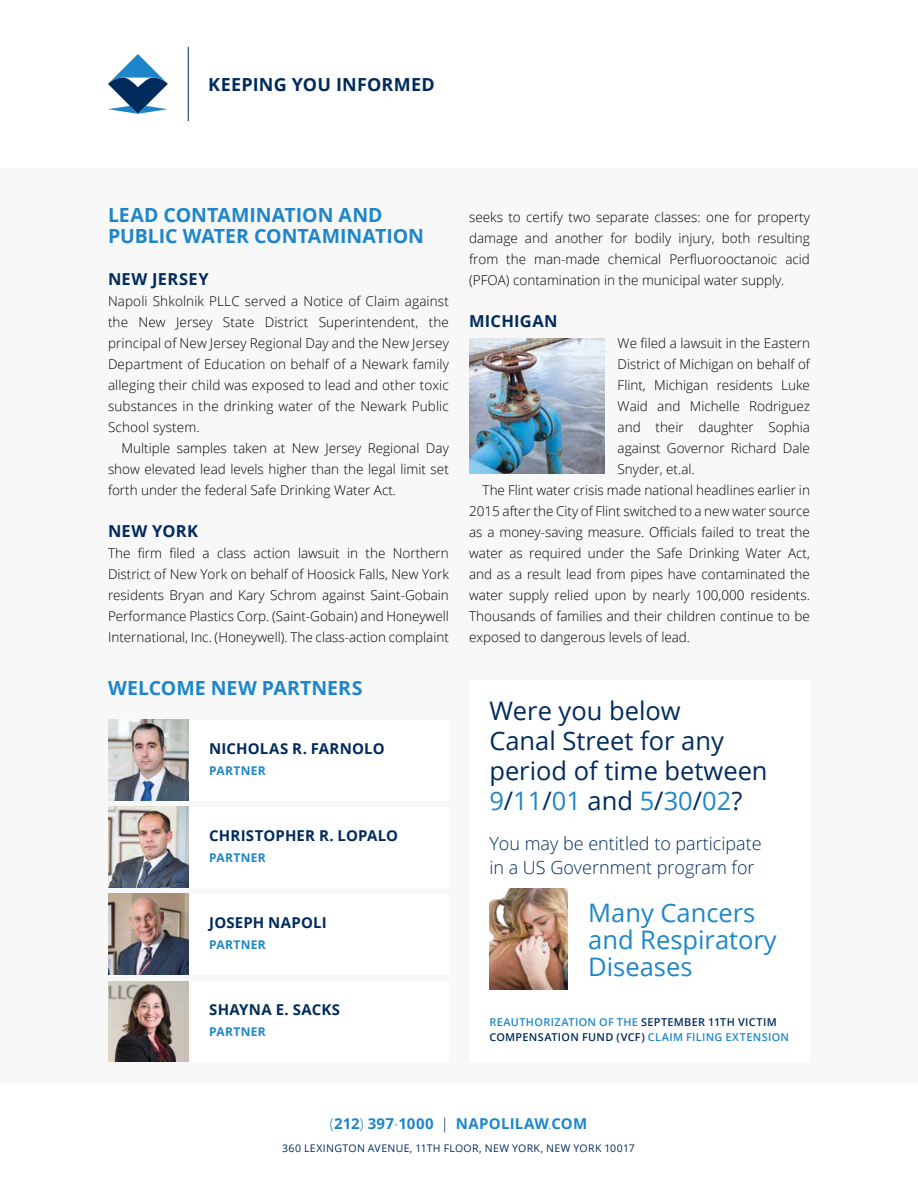
<style>
.page{position:relative;width:918px;height:1188px;background:#fff}
.page>*{position:absolute;margin:0;border:0;box-sizing:border-box;transform-origin:0 0}
.t1{font:25.5px/30px "Open Sans";color:#002b5c}
.t2{font:25.5px/27px "Open Sans";color:#1e86c8}
.t3{font:700 19.5px/21px "Open Sans";color:#1e86c8}
.t4{font:300 18px/24px "Open Sans";color:#002b5c}
.t5{font:700 18px "Open Sans";letter-spacing:.01em;color:#002b5c}
.t6{font:700 16.5px "Open Sans";letter-spacing:.015em;color:#002b5c}
.t7{font:700 15px "Open Sans";letter-spacing:.01em;color:#002b5c}
.t8{font:700 15px "Open Sans";letter-spacing:.015em;color:#1e86c8}
.t9{font:300 13.5px/21px "Open Sans";color:#000;text-align:justify}
.t10{font:700 12px "Open Sans";letter-spacing:.025em;color:#1e86c8}
.t11{font:600 10.8px/15px "Open Sans";letter-spacing:.03em;color:#1e86c8}
.t12{font:10.5px "Open Sans";letter-spacing:.035em;color:#002b5c}
.s1{color:#1e86c8}
.s2{color:#002b5c}
.s3{font-weight:300}
.s4{font-weight:300;font-stretch:condensed;color:#002b5c}
</style>
<div class="page">
<div style="left:0;top:168px;width:918px;height:915px;background:#f8f8f9"></div>
<svg style="left:108px;top:54px;width:60px;height:60px"></svg>
<hr style="left:188px;top:47px;width:1px;height:74px;background:#002b5c">
<img style="left:469px;top:339px;width:135px;height:135px">
<div style="left:469px;top:680px;width:341px;height:382px;background:#fff"></div>
<img style="left:489px;top:889px;width:79px;height:101px">
<div style="left:189px;top:720px;width:260px;height:81px;background:#fff"></div>
<div style="left:189px;top:807px;width:260px;height:81px;background:#fff"></div>
<div style="left:189px;top:894px;width:260px;height:81px;background:#fff"></div>
<div style="left:189px;top:981px;width:260px;height:81px;background:#fff"></div>
<img style="left:108px;top:720px;width:81px;height:81px">
<img style="left:108px;top:807px;width:81px;height:81px">
<img style="left:108px;top:981px;width:81px;height:81px">
<img style="left:108px;top:894px;width:81px;height:81px">
<h3 class="t5" style="left:208px;top:72px;width:228px">KEEPING YOU INFORMED</h3>
<h2 class="t3" style="left:108px;top:204px;width:318px">LEAD CONTAMINATION AND<br>PUBLIC WATER CONTAMINATION</h2>
<p class="t6" style="left:108px;top:267px;width:102px">NEW JERSEY</p>
<p class="t9" style="left:108px;top:290px;width:342px">Napoli Shkolnik PLLC served a Notice of Claim against the New Jersey State District Superintendent, the principal of New Jersey Regional Day and the New Jersey Department of Education on behalf of a Newark family alleging their child was exposed to lead and other toxic substances in the drinking water of the Newark Public School system.</p>
<p class="t9" style="left:108px;top:437px;width:342px;text-indent:14px">Multiple samples taken at New Jersey Regional Day show elevated lead levels higher than the legal limit set forth under the federal Safe Drinking Water Act.</p>
<p class="t6" style="left:108px;top:519px;width:92px">NEW YORK</p>
<p class="t9" style="left:108px;top:542px;width:342px">The firm filed a class action lawsuit in the Northern District of New York on behalf of Hoosick Falls, New York residents Bryan and Kary Schrom against Saint-Gobain Performance Plastics Corp. (Saint-Gobain) and Honeywell International, Inc. (Honeywell). The class-action complaint</p>
<h2 class="t3" style="left:108px;top:677px;width:256px">WELCOME NEW PARTNERS</h2>
<p class="t7" style="left:209px;top:738px;width:177px">NICHOLAS R. FARNOLO</p>
<p class="t10" style="left:209px;top:762px;width:58px">PARTNER</p>
<p class="t7" style="left:209px;top:825px;width:190px">CHRISTOPHER R. LOPALO</p>
<p class="t10" style="left:209px;top:849px;width:58px">PARTNER</p>
<p class="t7" style="left:209px;top:912px;width:119px">JOSEPH NAPOLI</p>
<p class="t10" style="left:209px;top:936px;width:58px">PARTNER</p>
<p class="t7" style="left:209px;top:999px;width:132px">SHAYNA E. SACKS</p>
<p class="t10" style="left:209px;top:1023px;width:58px">PARTNER</p>
<p class="t9" style="left:469px;top:206px;width:342px">seeks to certify two separate classes: one for property damage and another for bodily injury, both resulting from the man-made chemical Perfluorooctanoic acid (PFOA) contamination in the municipal water supply.</p>
<p class="t6" style="left:469px;top:309px;width:90px">MICHIGAN</p>
<p class="t9" style="left:618px;top:332px;width:194px">We filed a lawsuit in the Eastern</p>
<p class="t9" style="left:618px;top:353px;width:194px">District of Michigan on behalf of</p>
<p class="t9" style="left:618px;top:374px;width:194px">Flint, Michigan residents Luke</p>
<p class="t9" style="left:618px;top:395px;width:194px">Waid and Michelle Rodriguez</p>
<p class="t9" style="left:618px;top:416px;width:194px">and their daughter Sophia</p>
<p class="t9" style="left:618px;top:437px;width:194px">against Governor Richard Dale</p>
<p class="t9" style="left:618px;top:458px;width:79px">Snyder, et.al.</p>
<p class="t9" style="left:483px;top:479px;width:329px">The Flint water crisis made national headlines earlier in</p>
<p class="t9" style="left:469px;top:500px;width:342px">2015 after the City of Flint switched to a new water source</p>
<p class="t9" style="left:469px;top:521px;width:342px">as a money-saving measure. Officials failed to treat the</p>
<p class="t9" style="left:469px;top:542px;width:342px">water as required under the Safe Drinking Water Act,</p>
<p class="t9" style="left:469px;top:563px;width:342px">and as a result lead from pipes have contaminated the</p>
<p class="t9" style="left:469px;top:584px;width:342px">water supply relied upon by nearly 100,000 residents.</p>
<p class="t9" style="left:469px;top:605px;width:342px">Thousands of families and their children continue to be</p>
<p class="t9" style="left:469px;top:626px;width:223px">exposed to dangerous levels of lead.</p>
<h1 class="t1" style="left:489px;top:695px;width:280px">Were you below<br>Canal Street for any period of time between<br><span class="s1">9</span>/<span class="s1">11</span>/<span class="s1">01</span> and <span class="s1">5</span>/<span class="s1">30</span>/<span class="s1">02</span>?</h1>
<h3 class="t4" style="left:489px;top:831px;width:274px">You may be entitled to participate in a US Government program for</h3>
<h1 class="t2" style="left:588px;top:899px;width:190px">Many Cancers and Respiratory<br>Diseases</h1>
<p class="t11" style="left:489px;top:1014px;width:301px">REAUTHORIZATION OF THE <span class="s2">SEPTEMBER 11TH VICTIM<br>COMPENSATION FUND (VCF)</span> CLAIM FILING EXTENSION</p>
<p class="t8" style="left:330px;top:1113px;width:259px"><span class="s3">(</span>212<span class="s3">)</span> 397<span class="s3">-</span>1000 <span class="s4">|</span> NAPOLILAW<span class="s3">.</span>COM</p>
<p class="t12" style="left:282px;top:1141px;width:354px">360 LEXINGTON AVENUE, 11TH FLOOR, NEW YORK, NEW YORK 10017</p>
</div>
